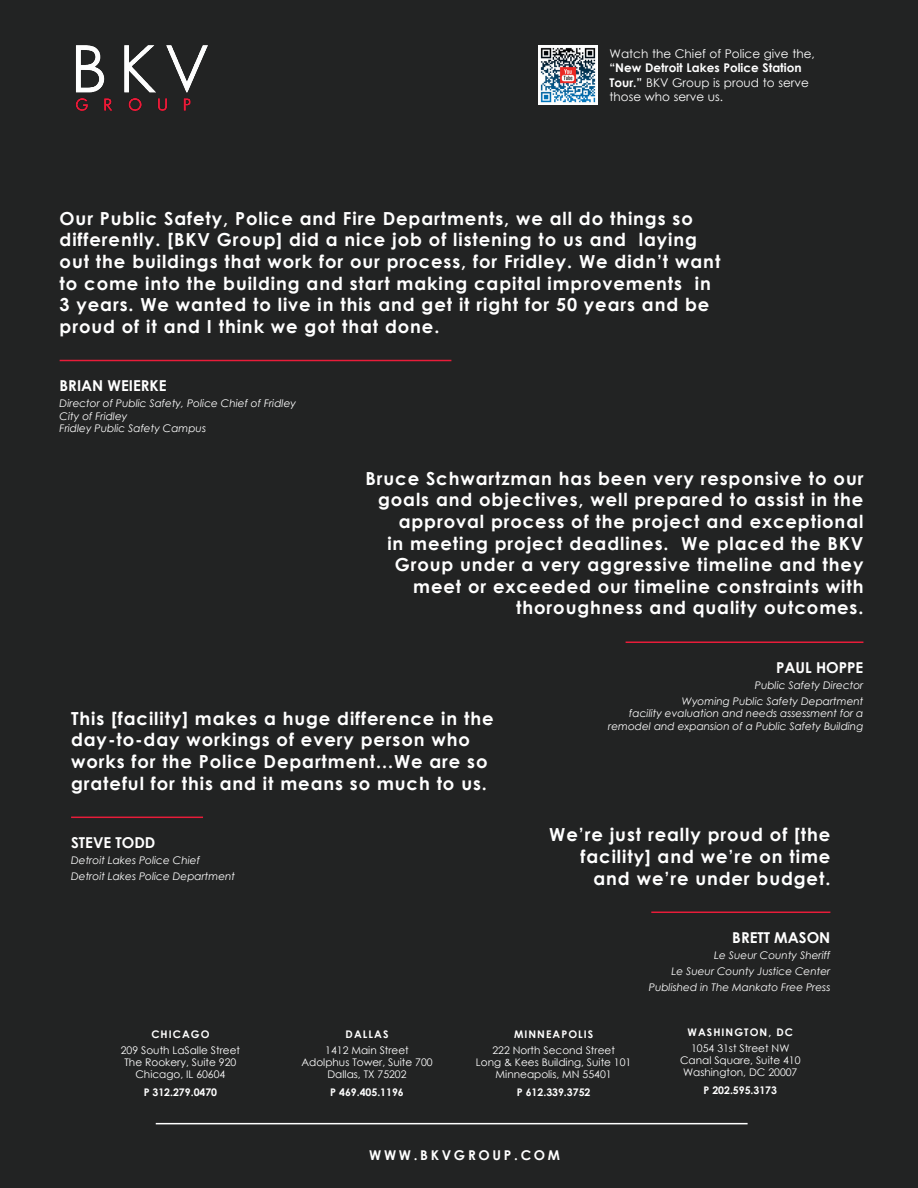
<style>
.page{position:relative;width:918px;height:1188px;background:#222323}
.page>*{position:absolute;margin:0;border:0;box-sizing:border-box;transform-origin:0 0}
.t1{font:700 18px/21.6px "Century Gothic";letter-spacing:.05em;color:#fff}
.t2{font:700 15px "Century Gothic";color:#fff}
.t3{font:700 13.5px "Century Gothic";letter-spacing:.2em;color:#fff}
.t4{font:12px/14.4px "Century Gothic";color:#fff}
.t5{font:italic 10.5px/15.9px "Century Gothic";color:#fff;text-align:right}
.t6{font:10.5px/12px "Century Gothic";color:#fff;text-align:center}
.t7{font:700 10.5px "Century Gothic";color:#fff}
.t8{font:700 10.5px "Century Gothic";letter-spacing:.1em;color:#fff}
.s1{font-weight:700}
</style>
<div class="page">
<img style="left:539px;top:45px;width:59px;height:60px">
<hr style="left:156px;top:1123px;width:592px;height:1px;background:#fff">
<hr style="left:60px;top:360px;width:391px;height:1px;background:#e81c39">
<hr style="left:71px;top:817px;width:132px;height:1px;background:#e81c39">
<hr style="left:626px;top:641px;width:237px;height:2px;background:#e81c39">
<hr style="left:651px;top:912px;width:179px;height:1px;background:#e81c39">
<img style="left:76px;top:45px;width:132px;height:66px">
<p class="t4" style="left:610px;top:46px;width:207px">Watch the Chief of Police give the,</p>
<p class="t4" style="left:610px;top:61px;width:201px"><span class="s1">“New Detroit Lakes Police Station<br>Tour.”</span> BKV Group is proud to serve those who serve us.</p>
<p class="t1" style="left:60px;top:207px;width:662px">Our Public Safety, Police and Fire Departments, we all do things so differently. [BKV Group] did a nice job of listening to us and laying out the buildings that work for our process, for Fridley. We didn’t want to come into the building and start making capital improvements in 3 years. We wanted to live in this and get it right for 50 years and be proud of it and I think we got that done.</p>
<p class="t2" style="left:60px;top:374px;width:109px">BRIAN WEIERKE</p>
<p class="t5" style="left:60px;top:397px;width:238px;line-height:12.6px;text-align:left">Director of Public Safety, Police Chief of Fridley<br>City of Fridley<br>Fridley Public Safety Campus</p>
<p class="t1" style="left:366px;top:467px;width:499px;text-align:right">Bruce Schwartzman has been very responsive to our goals and objectives, well prepared to assist in the approval process of the project and exceptional<br>in meeting project deadlines. We placed the BKV Group under a very aggressive timeline and they meet or exceeded our timeline constraints with thoroughness and quality outcomes.</p>
<p class="t1" style="left:71px;top:707px;width:424px">This [facility] makes a huge difference in the day-to-day workings of every person who works for the Police Department...We are so grateful for this and it means so much to us.</p>
<p class="t2" style="left:71px;top:831px;width:86px">STEVE TODD</p>
<p class="t5" style="left:71px;top:852px;width:166px;text-align:left">Detroit Lakes Police Chief<br>Detroit Lakes Police Department</p>
<p class="t2" style="left:776px;top:656px;width:89px">PAUL HOPPE</p>
<p class="t5" style="left:682px;top:677px;width:183px">Public Safety Director<br>Wyoming Public Safety Department</p>
<p class="t5" style="left:608px;top:707px;width:257px;line-height:12.6px">facility evaluation and needs assessment for a remodel and expansion of a Public Safety Building</p>
<p class="t1" style="left:549px;top:823px;width:283px;text-align:right">We’re just really proud of [the facility] and we’re on time and we’re under budget.</p>
<p class="t2" style="left:732px;top:926px;width:100px">BRETT MASON</p>
<p class="t5" style="left:649px;top:947px;width:183px">Le Sueur County Sheriff<br>Le Sueur County Justice Center<br>Published in The Mankato Free Press</p>
<p class="t8" style="left:151px;top:1026px;width:60px">CHICAGO</p>
<p class="t6" style="left:121px;top:1044px;width:121px">209 South LaSalle Street<br>The Rookery, Suite 920<br>Chicago, IL 60604</p>
<p class="t7" style="left:144px;top:1084px;width:75px">P 312.279.0470</p>
<p class="t8" style="left:346px;top:1026px;width:44px">DALLAS</p>
<p class="t6" style="left:301px;top:1044px;width:133px">1412 Main Street<br>Adolphus Tower, Suite 700<br>Dallas, TX 75202</p>
<p class="t7" style="left:330px;top:1084px;width:75px">P 469.405.1196</p>
<p class="t8" style="left:514px;top:1026px;width:81px">MINNEAPOLIS</p>
<p class="t6" style="left:476px;top:1044px;width:157px">222 North Second Street<br>Long &amp; Kees Building, Suite 101<br>Minneapolis, MN 55401</p>
<p class="t7" style="left:517px;top:1084px;width:75px">P 612.339.3752</p>
<p class="t3" style="left:369px;top:1145px;width:192px">WWW.BKVGROUP.COM</p>
<p class="t8" style="left:688px;top:1024px;width:107px">WASHINGTON, DC</p>
<p class="t6" style="left:680px;top:1042px;width:122px">1054 31st Street NW<br>Canal Square, Suite 410<br>Washington, DC 20007</p>
<p class="t7" style="left:704px;top:1082px;width:75px">P 202.595.3173</p>
</div>
